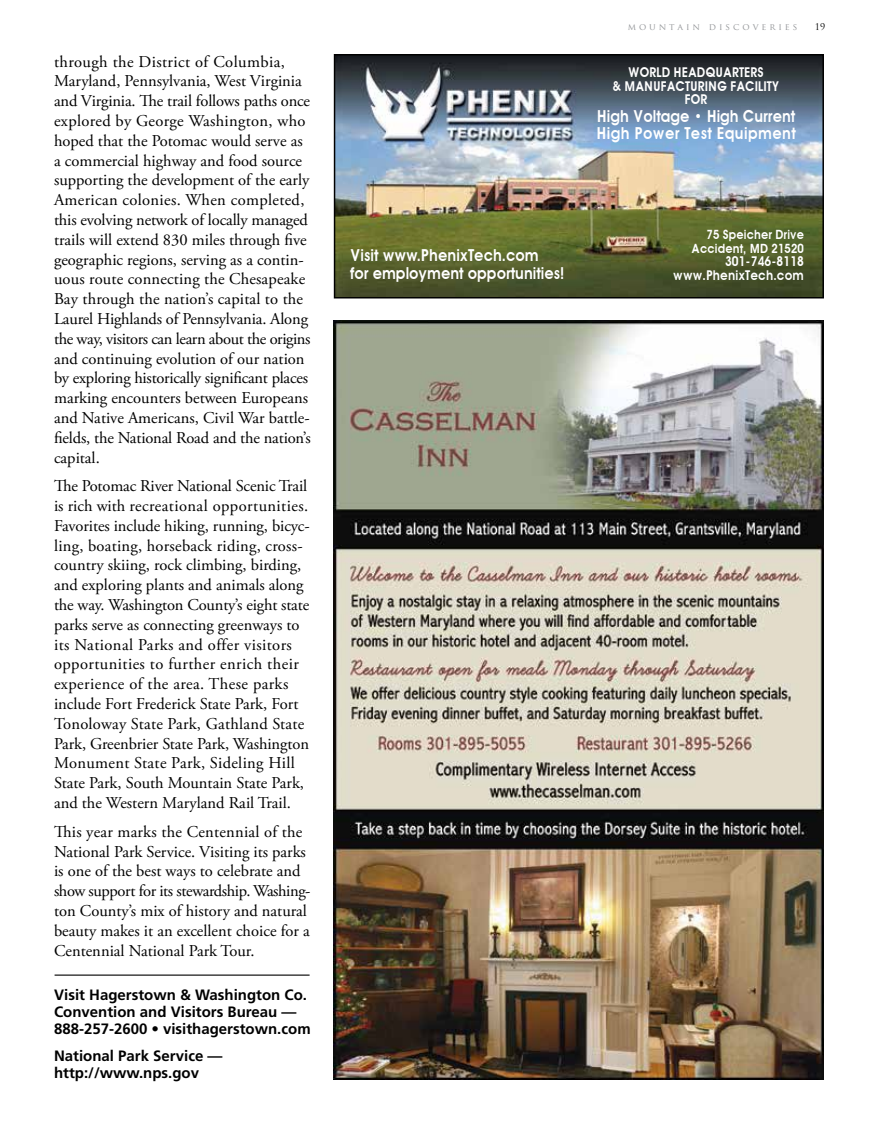
<style>
.page{position:relative;width:878px;height:1134px;background:#fff}
.page>*{position:absolute;margin:0;border:0;box-sizing:border-box;transform-origin:0 0}
.t1{font:16.5px/19.8px "Adobe Garamond Pro";color:#000}
.t2{font:600 16.5px/16.5px "Avant Garde";color:#fff;scale:.89 1}
.t3{font:700 15px/17.2px "Frutiger";color:#000}
.t4{font:600 13.5px/13.5px "Avant Garde";color:#fff;text-align:center;scale:.89 1}
.t5{font:600 12.75px/13.5px "Avant Garde";letter-spacing:.01em;color:#fff;text-align:right;scale:.89 1}
.t6{font:9px "Trajan Pro";color:#939598}
.t7{font:9px "Trajan Pro";color:#000}
</style>
<div class="page">
<hr style="left:55px;top:975px;width:254px;height:1px;background:#000">
<img style="left:333px;top:321px;width:491px;height:759px">
<img style="left:336px;top:56px;width:486px;height:241px">
<div style="left:334px;top:54px;width:490px;height:245px;border:1px solid #000"></div>
<p class="t1" style="left:54px;top:52px;width:258px">through the District of Columbia, Maryland, Pennsylvania, West Virginia and Virginia. The trail follows paths once explored by George Washington, who hoped that the Potomac would serve as a commercial highway and food source supporting the development of the early American colonies. When completed, this evolving network of locally managed trails will extend 830 miles through five geographic regions, serving as a contin&shy;uous route connecting the Chesapeake Bay through the nation’s capital to the Laurel Highlands of Pennsylvania. Along the way, visitors can learn about the origins and continuing evolution of our nation by exploring historically significant places marking encounters between Europeans and Native Americans, Civil War battle&shy;fields, the National Road and the nation’s capital.</p>
<p class="t1" style="left:54px;top:477px;width:257px">The Potomac River National Scenic Trail is rich with recreational opportunities.<br>Favorites include hiking, running, bicyc&shy;ling, boating, horseback riding, cross&shy;country skiing, rock climbing, birding, and exploring plants and animals along the way. Washington County’s eight state parks serve as connecting greenways to its National Parks and offer visitors opportunities to further enrich their experience of the area. These parks include Fort Frederick State Park, Fort Tonoloway State Park, Gathland State Park, Greenbrier State Park, Washington Monument State Park, Sideling Hill State Park, South Mountain State Park, and the Western Maryland Rail Trail.</p>
<p class="t1" style="left:54px;top:822px;width:258px">This year marks the Centennial of the National Park Service. Visiting its parks is one of the best ways to celebrate and show support for its stewardship. Washing&shy;ton County’s mix of history and natural beauty makes it an excellent choice for a Centennial National Park Tour.</p>
<p class="t3" style="left:54px;top:986px;width:258px">Visit Hagerstown &amp; Washington Co.<br>Convention and Visitors Bureau —<br>888-257-2600 • visithagerstown.com</p>
<p class="t3" style="left:54px;top:1047px;width:170px">National Park Service — http://www.nps.gov</p>
<p class="t6" style="left:627px;top:21px;width:171px">M O U N T A I N D I S C O V E R I E S</p>
<p class="t7" style="left:815px;top:21px;width:12px">19</p>
<p class="t4" style="left:613px;top:66px;width:188px">WORLD HEADQUARTERS<br>&amp; MANUFACTURING FACILITY<br>FOR</p>
<p class="t2" style="left:596px;top:108px;width:225px">High Voltage • High Current<br>High Power Test Equipment</p>
<p class="t2" style="left:350px;top:246px;width:242px;line-height:18px">Visit www.PhenixTech.com<br>for employment opportunities!</p>
<p class="t5" style="left:691px;top:228px;width:128px">75 Speicher Drive<br>Accident, MD 21520</p>
<p class="t4" style="left:673px;top:254px;width:148px;text-align:right">301-746-8118 www.PhenixTech.com</p>
</div>
